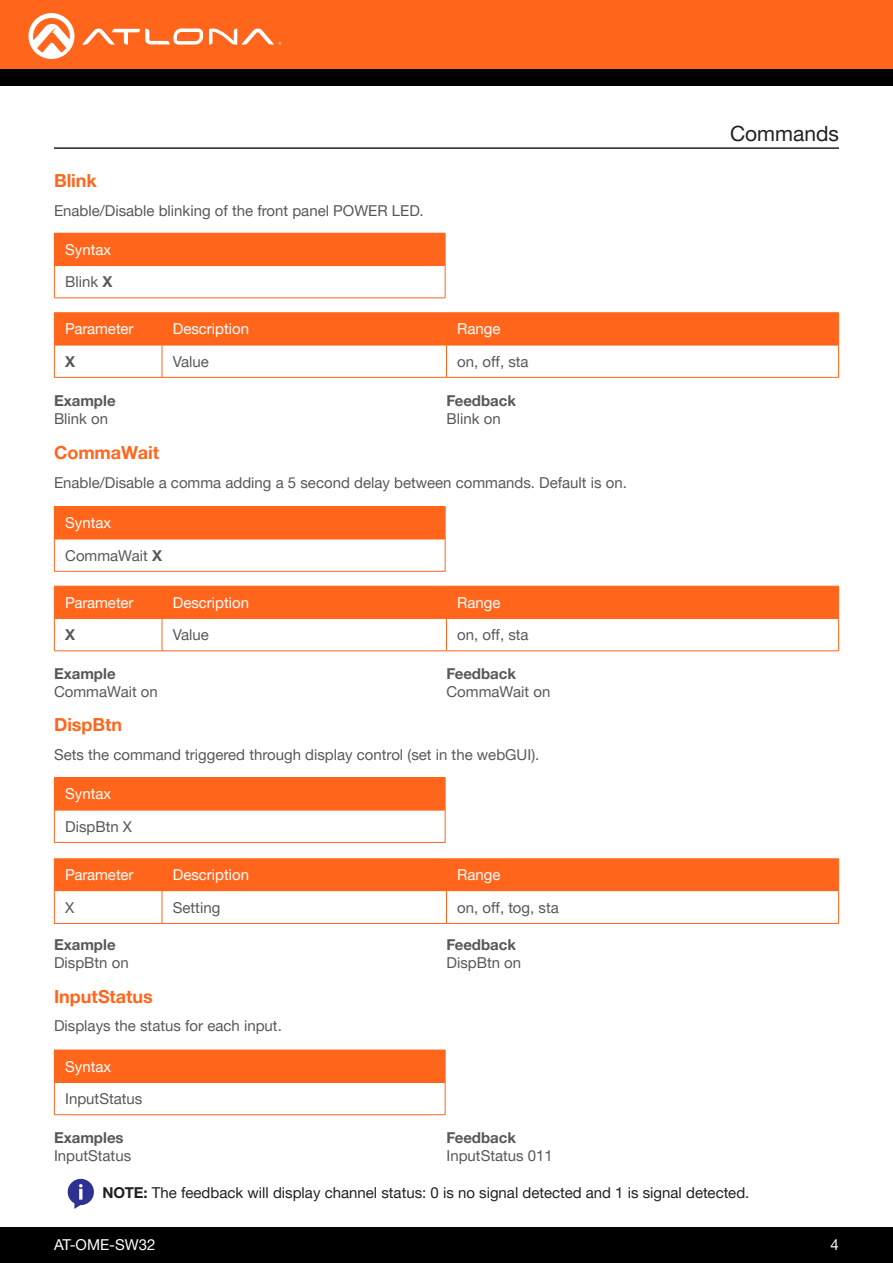
<style>
.page{position:relative;width:893px;height:1263px;background:#fff}
.page>*{position:absolute;margin:0;border:0;box-sizing:border-box;transform-origin:0 0}
.Non_TOC_Section_Head{font:21px "Helvetica Neue LTW1 G";color:#231f20}
.Command{font:700 18px "Helvetica Neue LTW1 G";color:#ff661c}
.General_Text{font:15px "Helvetica Neue LTW1 G";color:#57585a}
.t1{font:15px "Helvetica Neue LTW1 G";color:#fff}
.Callout_descriptions{font:15px "Helvetica Neue LTW1 G";color:#57585a}
.General_Text-2{font:15px "Helvetica Neue LTW1 G";color:#231f20}
.General_Text-3{font:700 15px "Helvetica Neue LTW1 G";color:#57585a}
.Numbered_Steps{font:15px "Helvetica Neue LTW1 G";color:#57585a}
.s1{font-weight:700}
</style>
<div class="page">
<div style="left:0;top:1227px;width:893px;height:36px;background:#000"></div>
<div style="left:0;top:0;width:893px;height:69px;background:#ff661c"></div>
<div style="left:0;top:69px;width:893px;height:16px;background:#000"></div>
<svg style="left:82px;top:29px;width:121px;height:16px"></svg>
<svg style="left:209px;top:28px;width:72px;height:17px"></svg>
<svg style="left:29px;top:13px;width:45px;height:46px"></svg>
<hr style="left:54px;top:147px;width:785px;height:2px;background:#231f20">
<div style="left:54px;top:233px;width:391px;height:33px;background:#ff661c"></div>
<hr style="left:54px;top:233px;width:392px;height:1px;background:#ff661c">
<hr style="left:54px;top:297px;width:392px;height:1px;background:#ff661c">
<hr style="left:445px;top:234px;width:1px;height:32px;background:#ff661c">
<hr style="left:54px;top:266px;width:1px;height:31px;background:#ff661c">
<hr style="left:445px;top:266px;width:1px;height:31px;background:#ff661c">
<div style="left:55px;top:313px;width:783px;height:32px;background:#ff661c"></div>
<hr style="left:54px;top:312px;width:108px;height:1px;background:#ff661c">
<hr style="left:162px;top:312px;width:284px;height:1px;background:#ff661c">
<hr style="left:446px;top:312px;width:393px;height:1px;background:#ff661c">
<hr style="left:54px;top:313px;width:1px;height:32px;background:#ff661c">
<hr style="left:162px;top:313px;width:1px;height:32px;background:#ff661c">
<hr style="left:446px;top:313px;width:1px;height:32px;background:#ff661c">
<hr style="left:838px;top:313px;width:1px;height:32px;background:#ff661c">
<hr style="left:54px;top:345px;width:108px;height:1px;background:#ff661c">
<hr style="left:54px;top:345px;width:1px;height:32px;background:#ff661c">
<hr style="left:162px;top:345px;width:284px;height:1px;background:#ff661c">
<hr style="left:162px;top:345px;width:1px;height:32px;background:#ff661c">
<hr style="left:446px;top:345px;width:393px;height:1px;background:#ff661c">
<hr style="left:446px;top:345px;width:1px;height:32px;background:#ff661c">
<hr style="left:838px;top:345px;width:1px;height:32px;background:#ff661c">
<hr style="left:54px;top:377px;width:108px;height:1px;background:#ff661c">
<hr style="left:162px;top:377px;width:284px;height:1px;background:#ff661c">
<hr style="left:446px;top:377px;width:393px;height:1px;background:#ff661c">
<div style="left:54px;top:507px;width:391px;height:32px;background:#ff661c"></div>
<hr style="left:54px;top:506px;width:392px;height:1px;background:#ff661c">
<hr style="left:55px;top:539px;width:390px;height:1px;background:#ff661c">
<hr style="left:54px;top:571px;width:392px;height:1px;background:#ff661c">
<hr style="left:445px;top:507px;width:1px;height:32px;background:#ff661c">
<hr style="left:54px;top:539px;width:1px;height:32px;background:#ff661c">
<hr style="left:445px;top:539px;width:1px;height:32px;background:#ff661c">
<div style="left:55px;top:587px;width:783px;height:31px;background:#ff661c"></div>
<hr style="left:54px;top:586px;width:108px;height:1px;background:#ff661c">
<hr style="left:162px;top:586px;width:284px;height:1px;background:#ff661c">
<hr style="left:446px;top:586px;width:393px;height:1px;background:#ff661c">
<hr style="left:54px;top:587px;width:1px;height:31px;background:#ff661c">
<hr style="left:162px;top:587px;width:1px;height:31px;background:#ff661c">
<hr style="left:446px;top:587px;width:1px;height:31px;background:#ff661c">
<hr style="left:838px;top:587px;width:1px;height:31px;background:#ff661c">
<hr style="left:54px;top:618px;width:108px;height:1px;background:#ff661c">
<hr style="left:54px;top:619px;width:1px;height:31px;background:#ff661c">
<hr style="left:162px;top:618px;width:284px;height:1px;background:#ff661c">
<hr style="left:162px;top:619px;width:1px;height:31px;background:#ff661c">
<hr style="left:446px;top:618px;width:393px;height:1px;background:#ff661c">
<hr style="left:446px;top:619px;width:1px;height:31px;background:#ff661c">
<hr style="left:838px;top:619px;width:1px;height:31px;background:#ff661c">
<hr style="left:54px;top:650px;width:108px;height:1px;background:#ff661c">
<hr style="left:162px;top:650px;width:284px;height:1px;background:#ff661c">
<hr style="left:446px;top:650px;width:393px;height:1px;background:#ff661c">
<div style="left:54px;top:1050px;width:391px;height:32px;background:#ff661c"></div>
<hr style="left:55px;top:1082px;width:390px;height:1px;background:#ff661c">
<hr style="left:54px;top:1114px;width:392px;height:1px;background:#ff661c">
<hr style="left:445px;top:1050px;width:1px;height:32px;background:#ff661c">
<hr style="left:54px;top:1082px;width:1px;height:32px;background:#ff661c">
<hr style="left:445px;top:1082px;width:1px;height:32px;background:#ff661c">
<svg style="left:68px;top:1179px;width:26px;height:30px"></svg>
<div style="left:54px;top:778px;width:391px;height:32px;background:#ff661c"></div>
<hr style="left:54px;top:777px;width:392px;height:1px;background:#ff661c">
<hr style="left:55px;top:810px;width:390px;height:1px;background:#ff661c">
<hr style="left:54px;top:842px;width:392px;height:1px;background:#ff661c">
<hr style="left:445px;top:778px;width:1px;height:32px;background:#ff661c">
<hr style="left:54px;top:810px;width:1px;height:32px;background:#ff661c">
<hr style="left:445px;top:810px;width:1px;height:32px;background:#ff661c">
<div style="left:55px;top:859px;width:783px;height:32px;background:#ff661c"></div>
<hr style="left:54px;top:858px;width:108px;height:1px;background:#ff661c">
<hr style="left:162px;top:858px;width:284px;height:1px;background:#ff661c">
<hr style="left:446px;top:858px;width:393px;height:1px;background:#ff661c">
<hr style="left:54px;top:859px;width:1px;height:32px;background:#ff661c">
<hr style="left:162px;top:859px;width:1px;height:32px;background:#ff661c">
<hr style="left:446px;top:859px;width:1px;height:32px;background:#ff661c">
<hr style="left:838px;top:859px;width:1px;height:32px;background:#ff661c">
<hr style="left:54px;top:891px;width:1px;height:32px;background:#ff661c">
<hr style="left:162px;top:891px;width:1px;height:32px;background:#ff661c">
<hr style="left:446px;top:891px;width:1px;height:32px;background:#ff661c">
<hr style="left:838px;top:891px;width:1px;height:32px;background:#ff661c">
<hr style="left:54px;top:923px;width:108px;height:1px;background:#ff661c">
<hr style="left:162px;top:923px;width:284px;height:1px;background:#ff661c">
<hr style="left:446px;top:923px;width:393px;height:1px;background:#ff661c">
<p class="Command" style="left:54px;top:170px;width:44px">Blink</p>
<p class="General_Text" style="left:54px;top:201px;width:371px">Enable/Disable blinking of the front panel POWER LED.</p>
<p class="t1" style="left:65px;top:240px;width:48px">Syntax</p>
<p class="Numbered_Steps" style="left:65px;top:272px;width:49px">Blink <span class="s1">X</span></p>
<p class="t1" style="left:65px;top:320px;width:70px">Parameter</p>
<p class="t1" style="left:173px;top:320px;width:78px">Description</p>
<p class="t1" style="left:457px;top:320px;width:45px">Range</p>
<p class="General_Text-3" style="left:65px;top:352px;width:12px">X</p>
<p class="General_Text" style="left:173px;top:352px;width:38px">Value</p>
<p class="General_Text" style="left:457px;top:352px;width:73px">on, off, sta</p>
<p class="General_Text-3" style="left:446px;top:391px;width:71px">Feedback</p>
<p class="General_Text" style="left:446px;top:409px;width:56px">Blink on</p>
<p class="Command" style="left:54px;top:442px;width:107px">CommaWait</p>
<p class="General_Text" style="left:54px;top:473px;width:574px">Enable/Disable a comma adding a 5 second delay between commands. Default is on.</p>
<p class="General_Text-3" style="left:54px;top:391px;width:63px">Example</p>
<p class="General_Text" style="left:54px;top:409px;width:56px">Blink on</p>
<p class="t1" style="left:65px;top:514px;width:48px">Syntax</p>
<p class="Numbered_Steps" style="left:65px;top:546px;width:98px">CommaWait <span class="s1">X</span></p>
<p class="t1" style="left:65px;top:593px;width:70px">Parameter</p>
<p class="t1" style="left:173px;top:593px;width:78px">Description</p>
<p class="t1" style="left:457px;top:593px;width:45px">Range</p>
<p class="General_Text-3" style="left:65px;top:625px;width:12px">X</p>
<p class="General_Text" style="left:173px;top:625px;width:38px">Value</p>
<p class="General_Text" style="left:457px;top:625px;width:73px">on, off, sta</p>
<p class="General_Text-3" style="left:446px;top:664px;width:71px">Feedback</p>
<p class="Numbered_Steps" style="left:446px;top:682px;width:105px">CommaWait on</p>
<p class="General_Text-3" style="left:54px;top:664px;width:63px">Example</p>
<p class="Numbered_Steps" style="left:54px;top:682px;width:105px">CommaWait on</p>
<p class="Command" style="left:54px;top:713px;width:70px">DispBtn</p>
<p class="Callout_descriptions" style="left:54px;top:745px;width:487px">Sets the command triggered through display control (set in the webGUI).</p>
<p class="t1" style="left:65px;top:785px;width:48px">Syntax</p>
<p class="Numbered_Steps" style="left:65px;top:817px;width:68px">DispBtn X</p>
<p class="t1" style="left:65px;top:866px;width:70px">Parameter</p>
<p class="t1" style="left:173px;top:866px;width:78px">Description</p>
<p class="t1" style="left:457px;top:866px;width:45px">Range</p>
<p class="General_Text" style="left:65px;top:898px;width:11px">X</p>
<p class="General_Text" style="left:173px;top:898px;width:49px">Setting</p>
<p class="General_Text" style="left:457px;top:898px;width:103px">on, off, tog, sta</p>
<p class="General_Text-3" style="left:54px;top:935px;width:63px">Example</p>
<p class="General_Text" style="left:54px;top:953px;width:76px">DispBtn on</p>
<p class="Command" style="left:54px;top:985px;width:100px">InputStatus</p>
<p class="Callout_descriptions" style="left:54px;top:1017px;width:229px">Displays the status for each input.</p>
<p class="t1" style="left:65px;top:1057px;width:48px">Syntax</p>
<p class="Numbered_Steps" style="left:65px;top:1089px;width:79px">InputStatus</p>
<p class="General_Text-3" style="left:446px;top:935px;width:71px">Feedback</p>
<p class="General_Text" style="left:446px;top:953px;width:76px">DispBtn on</p>
<p class="Non_TOC_Section_Head" style="left:730px;top:120px;width:110px">Commands</p>
<p class="General_Text-3" style="left:54px;top:1128px;width:71px">Examples</p>
<p class="General_Text" style="left:54px;top:1146px;width:79px">InputStatus</p>
<p class="General_Text-3" style="left:446px;top:1128px;width:71px">Feedback</p>
<p class="General_Text" style="left:446px;top:1146px;width:108px">InputStatus 011</p>
<p class="General_Text-2" style="left:102px;top:1183px;width:648px"><span class="s1">NOTE:</span> The feedback will display channel status: 0 is no signal detected and 1 is signal detected.</p>
<p class="t1" style="left:54px;top:1235px;width:103px">AT-OME-SW32</p>
<p class="t1" style="left:831px;top:1235px;width:10px">4</p>
</div>
